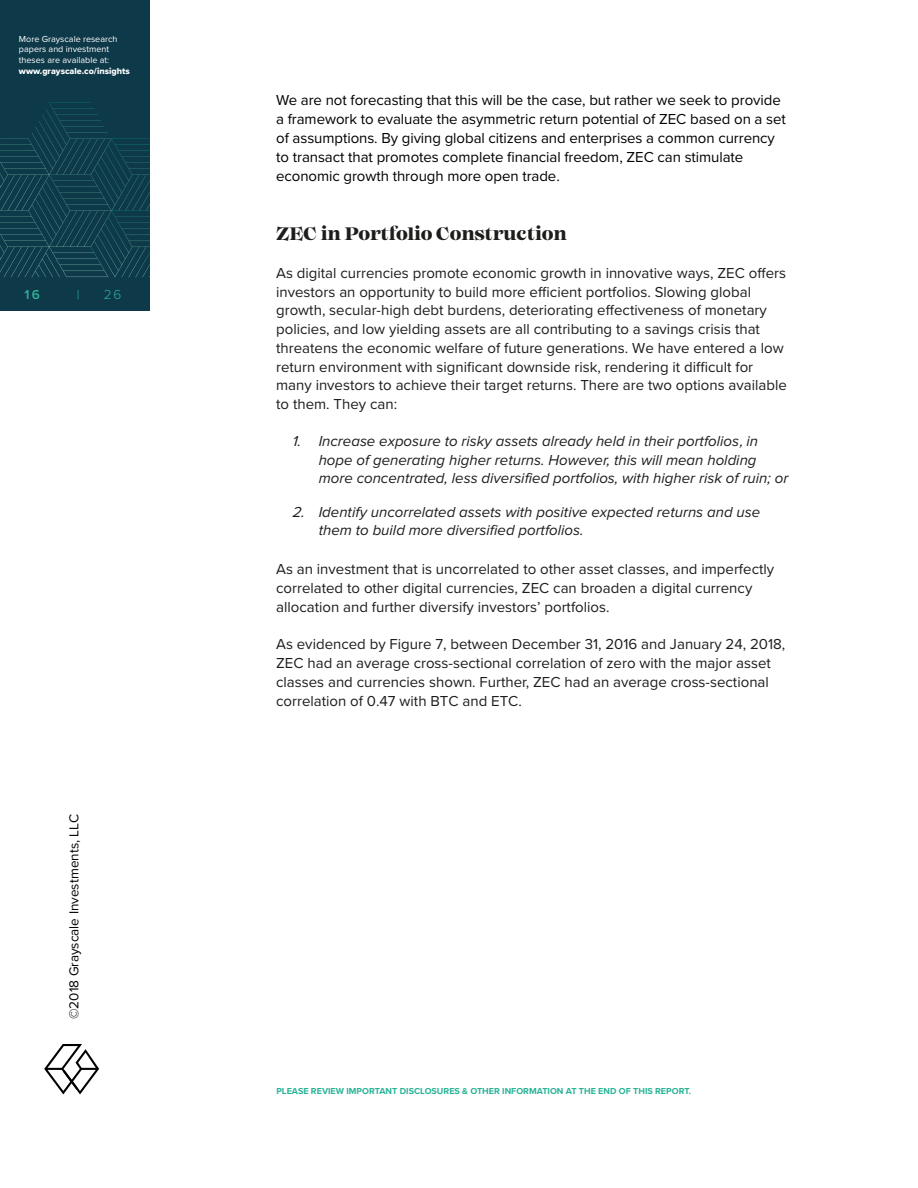
<style>
.page{position:relative;width:918px;height:1188px;background:#fff}
.page>*{position:absolute;margin:0;border:0;box-sizing:border-box;transform-origin:0 0}
.t1{font:800 18px "Mackay";color:#1d1d1b}
.t2{font:15px/18.8px "Proxima Nova";color:#1d1d1b}
.t3{font:15px/18.9px "Proxima Nova";letter-spacing:-.005em;color:#000}
.t4{font:italic 15px/18.5px "Proxima Nova";color:#1d1d1b}
.t5{font:13.5px "Proxima Nova";color:#000}
.t6{font:300 13.5px "Proxima Nova";color:#2cb196}
.t7{font:600 13.5px "Proxima Nova";color:#2cb196}
.t8{font:700 9px "Proxima Nova";color:#29b397}
.t9{font:9px/10.8px "Proxima Nova";color:#fff}
.t10{font:9px "Proxima Nova Extrabld";color:#fff}
.s1{font-style:inherit}
</style>
<div class="page">
<div style="left:0;top:0;width:150px;height:310px;background:#0e3949"></div>
<svg style="left:0;top:103px;width:150px;height:174px"></svg>
<svg style="left:44px;top:1044px;width:55px;height:50px"></svg>
<p class="t9" style="left:19px;top:33px;width:100px">More Grayscale research papers and investment theses are available at:</p>
<p class="t10" style="left:19px;top:64px;width:112px">www.grayscale.co/insights</p>
<p class="t7" style="left:25px;top:284px;width:17px">16</p>
<p class="t6" style="left:77px;top:284px;width:4px">|</p>
<p class="t6" style="left:104px;top:284px;width:19px">26</p>
<p class="t5" style="left:64px;top:1019px;width:206px;rotate:-90deg">©2018 Grayscale Investments, LLC</p>
<p class="t3" style="left:276px;top:90px;width:511px">We are not forecasting that this will be the case, but rather we seek to provide a framework to evaluate the asymmetric return potential of ZEC based on a set of assumptions. By giving global citizens and enterprises a common currency to transact that promotes complete financial freedom, ZEC can stimulate economic growth through more open trade.</p>
<p class="t1" style="left:276px;top:222px;width:292px">ZEC in Portfolio Construction</p>
<p class="t2" style="left:276px;top:263px;width:512px">As digital currencies promote economic growth in innovative ways, ZEC offers investors an opportunity to build more efficient portfolios. Slowing global growth, secular-high debt burdens, deteriorating effectiveness of monetary policies, and low yielding assets are all contributing to a savings crisis that threatens the economic welfare of future generations. We have entered a low return environment with significant downside risk, rendering it difficult for many investors to achieve their target returns. There are two options available to them. They can:</p>
<p class="t4" style="left:319px;top:433px;width:471px;text-indent:-27px"><span class="s1">1.</span> Increase exposure to risky assets already held in their portfolios<span class="s1">,</span>in hope of generating higher returns. However, this will mean holding more concentrated, less diversified portfolios, with higher risk of ruin; or</p>
<p class="t4" style="left:319px;top:504px;width:443px;line-height:17.9px;text-indent:-27px"><span class="s1">2.</span> Identify uncorrelated assets with positive expected returns and use them to build more diversified portfolios.</p>
<p class="t2" style="left:276px;top:559px;width:500px">As an investment that is uncorrelated to other asset classes, and imperfectly correlated to other digital currencies, ZEC can broaden a digital currency allocation and further diversify investors’ portfolios.</p>
<p class="t2" style="left:276px;top:634px;width:511px">As evidenced by Figure 7, between December 31, 2016 and January 24, 2018, ZEC had an average cross-sectional correlation of zero with the major asset classes and currencies shown. Further, ZEC had an average cross-sectional correlation of 0.47 with BTC and ETC.</p>
<p class="t8" style="left:276px;top:1084px;width:416px">PLEASE REVIEW IMPORTANT DISCLOSURES &amp; OTHER INFORMATION AT THE END OF THIS REPORT.</p>
</div>
